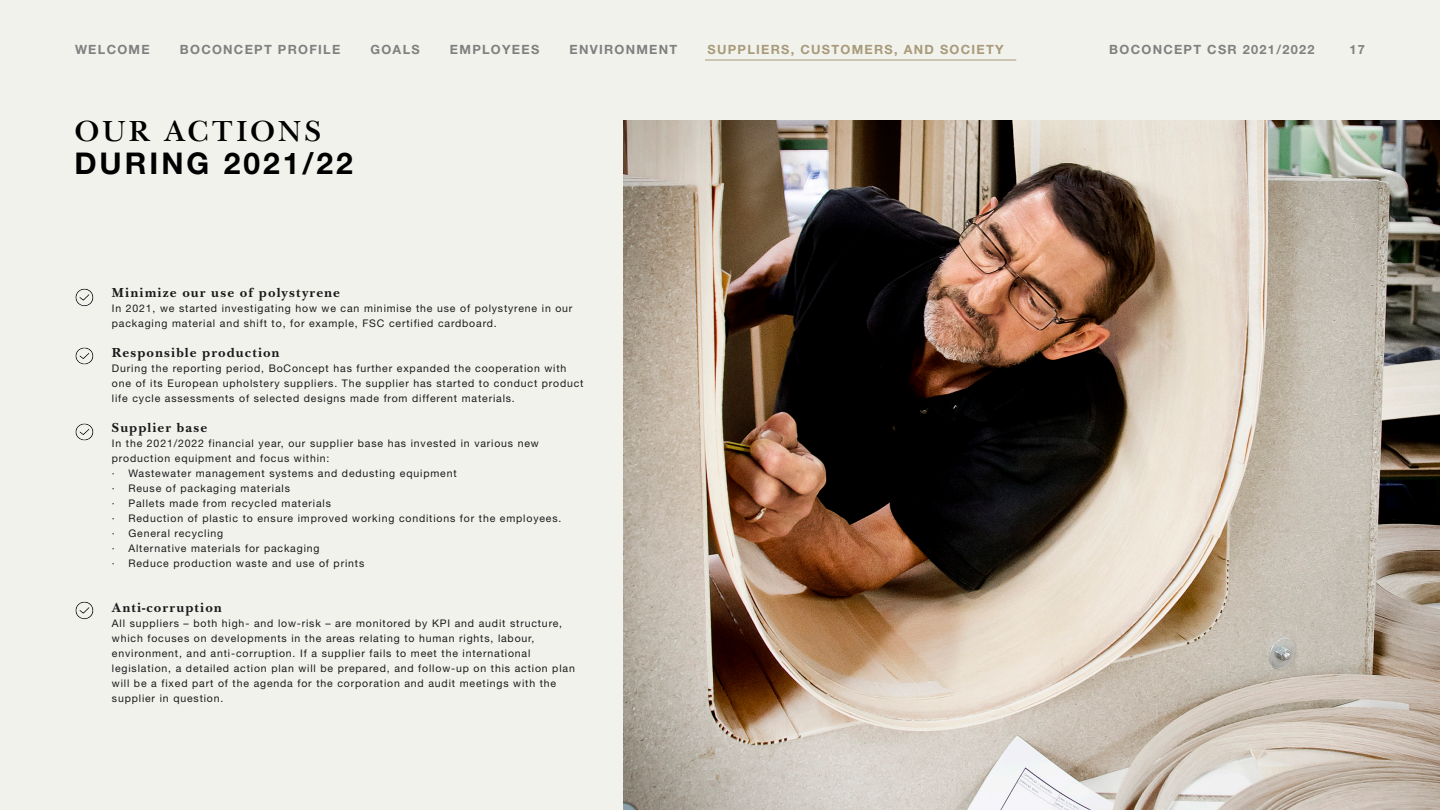
<style>
.page{position:relative;width:1440px;height:810px;background:#f2f2ed}
.page>*{position:absolute;margin:0;border:0;box-sizing:border-box;transform-origin:0 0}
.t1{font:700 30px "Helvetica Neue LT Pro";letter-spacing:.1em;color:#000}
.t2{font:600 30px "New Baskerville FS";letter-spacing:.105em;color:#000}
.t3{font:700 13.5px "New Baskerville FS";letter-spacing:.08em;color:#1a1a1a}
.t4{font:700 12.75px "Helvetica Neue LT Pro";letter-spacing:.1em;color:#808080}
.t5{font:700 12.75px "Helvetica Neue LT Pro";letter-spacing:.1em;color:#a89a7a}
.t6{font:10.5px/15px "Helvetica Neue LT Pro";letter-spacing:.08em;color:#1a1a1a}
</style>
<div class="page">
<img style="left:75px;top:288px;width:19px;height:19px">
<img style="left:75px;top:347px;width:19px;height:18px">
<img style="left:75px;top:423px;width:19px;height:18px">
<img style="left:75px;top:601px;width:19px;height:19px">
<img style="left:623px;top:120px;width:817px;height:690px">
<hr style="left:705px;top:60px;width:311px;height:1px;background:#a89a7a">
<p class="t4" style="left:75px;top:42px;width:76px">WELCOME</p>
<p class="t4" style="left:180px;top:42px;width:162px">BOCONCEPT PROFILE</p>
<p class="t4" style="left:371px;top:42px;width:51px">GOALS</p>
<p class="t4" style="left:450px;top:42px;width:91px">EMPLOYEES</p>
<p class="t4" style="left:569px;top:42px;width:109px">ENVIRONMENT</p>
<p class="t5" style="left:708px;top:42px;width:298px">SUPPLIERS, CUSTOMERS, AND SOCIETY</p>
<p class="t4" style="left:1109px;top:42px;width:207px">BOCONCEPT CSR 2021/2022</p>
<p class="t4" style="left:1350px;top:42px;width:17px">17</p>
<h1 class="t2" style="left:75px;top:114px;width:248px">OUR ACTIONS</h1>
<h1 class="t1" style="left:74px;top:145px;width:280px">DURING 2021/22</h1>
<p class="t3" style="left:112px;top:285px;width:230px">Minimize our use of polystyrene</p>
<p class="t6" style="left:112px;top:301px;width:462px">In 2021, we started investigating how we can minimise the use of polystyrene in our packaging material and shift to, for example, FSC certified cardboard.</p>
<p class="t3" style="left:112px;top:345px;width:169px">Responsible production</p>
<p class="t6" style="left:112px;top:361px;width:473px">During the reporting period, BoConcept has further expanded the cooperation with one of its European upholstery suppliers. The supplier has started to conduct product life cycle assessments of selected designs made from different materials.</p>
<p class="t3" style="left:112px;top:420px;width:97px">Supplier base</p>
<p class="t6" style="left:112px;top:436px;width:451px">In the 2021/2022 financial year, our supplier base has invested in various new production equipment and focus within:<br>· Wastewater management systems and dedusting equipment<br>· Reuse of packaging materials<br>· Pallets made from recycled materials<br>· Reduction of plastic to ensure improved working conditions for the employees. · General recycling<br>· Alternative materials for packaging<br>· Reduce production waste and use of prints</p>
<p class="t3" style="left:112px;top:600px;width:112px">Anti-corruption</p>
<p class="t6" style="left:112px;top:616px;width:464px">All suppliers – both high- and low-risk – are monitored by KPI and audit structure, which focuses on developments in the areas relating to human rights, labour, environment, and anti-corruption. If a supplier fails to meet the international legislation, a detailed action plan will be prepared, and follow-up on this action plan will be a fixed part of the agenda for the corporation and audit meetings with the supplier in question.</p>
</div>
